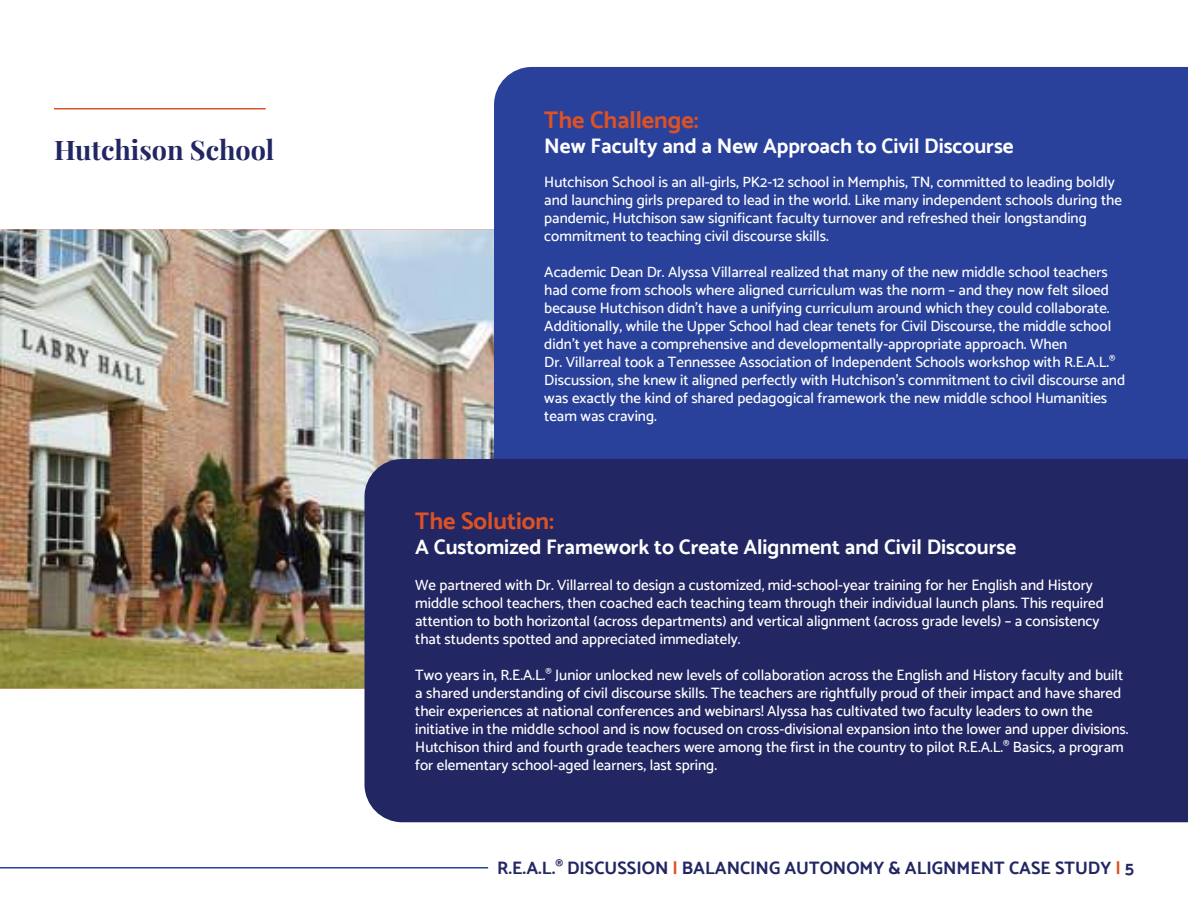
<style>
.page{position:relative;width:1188px;height:918px;background:#fff}
.page>*{position:absolute;margin:0;border:0;box-sizing:border-box;transform-origin:0 0}
.t1{font:700 27px "Playfair Display";color:#222662}
.t2{font:700 24px "Catamaran";color:#dc5126}
.t3{font:700 21px "Catamaran";color:#fff}
.t4{font:700 18px "Catamaran";color:#222662}
.t5{font:500 15px/18px "Catamaran";color:#fff}
.s1{color:#dc5126}
</style>
<div class="page">
<img style="left:0;top:230px;width:494px;height:458px">
<div style="left:494px;top:67px;width:694px;height:392px;background:#29419a"></div>
<div style="left:365px;top:459px;width:823px;height:363px;background:#222662"></div>
<hr style="left:54px;top:108px;width:212px;height:1px;background:#dc5126">
<hr style="left:0;top:867px;width:488px;height:1px;background:#29419a">
<h1 class="t1" style="left:54px;top:139px;width:222px">Hutchison School</h1>
<h2 class="t2" style="left:544px;top:106px;width:156px">The Challenge:</h2>
<h3 class="t3" style="left:544px;top:134px;width:471px">New Faculty and a New Approach to Civil Discourse</h3>
<p class="t5" style="left:544px;top:174px;width:579px">Hutchison School is an all-girls, PK2-12 school in Memphis, TN, committed to leading boldly and launching girls prepared to lead in the world. Like many independent schools during the pandemic, Hutchison saw significant faculty turnover and refreshed their longstanding commitment to teaching civil discourse skills.</p>
<p class="t5" style="left:544px;top:264px;width:582px">Academic Dean Dr. Alyssa Villarreal realized that many of the new middle school teachers had come from schools where aligned curriculum was the norm – and they now felt siloed because Hutchison didn’t have a unifying curriculum around which they could collaborate.<br>Additionally, while the Upper School had clear tenets for Civil Discourse, the middle school didn’t yet have a comprehensive and developmentally-appropriate approach. When<br>Dr. Villarreal took a Tennessee Association of Independent Schools workshop with R.E.A.L.<sup>® </sup>Discussion, she knew it aligned perfectly with Hutchison’s commitment to civil discourse and was exactly the kind of shared pedagogical framework the new middle school Humanities team was craving.</p>
<h2 class="t2" style="left:415px;top:507px;width:140px">The Solution:</h2>
<h3 class="t3" style="left:415px;top:535px;width:602px">A Customized Framework to Create Alignment and Civil Discourse</h3>
<p class="t5" style="left:415px;top:577px;width:690px">We partnered with Dr. Villarreal to design a customized, mid-school-year training for her English and History middle school teachers, then coached each teaching team through their individual launch plans. This required attention to both horizontal (across departments) and vertical alignment (across grade levels) – a consistency that students spotted and appreciated immediately.</p>
<p class="t5" style="left:415px;top:667px;width:715px">Two years in, R.E.A.L.<sup>®</sup> Junior unlocked new levels of collaboration across the English and History faculty and built a shared understanding of civil discourse skills. The teachers are rightfully proud of their impact and have shared their experiences at national conferences and webinars! Alyssa has cultivated two faculty leaders to own the initiative in the middle school and is now focused on cross-divisional expansion into the lower and upper divisions.<br>Hutchison third and fourth grade teachers were among the first in the country to pilot R.E.A.L.<sup>®</sup> Basics, a program for elementary school-aged learners, last spring.</p>
<p class="t4" style="left:497px;top:859px;width:638px">R.E.A.L.<sup>®</sup> DISCUSSION <span class="s1">|</span> BALANCING AUTONOMY &amp; ALIGNMENT CASE STUDY <span class="s1">|</span> 5</p>
</div>
